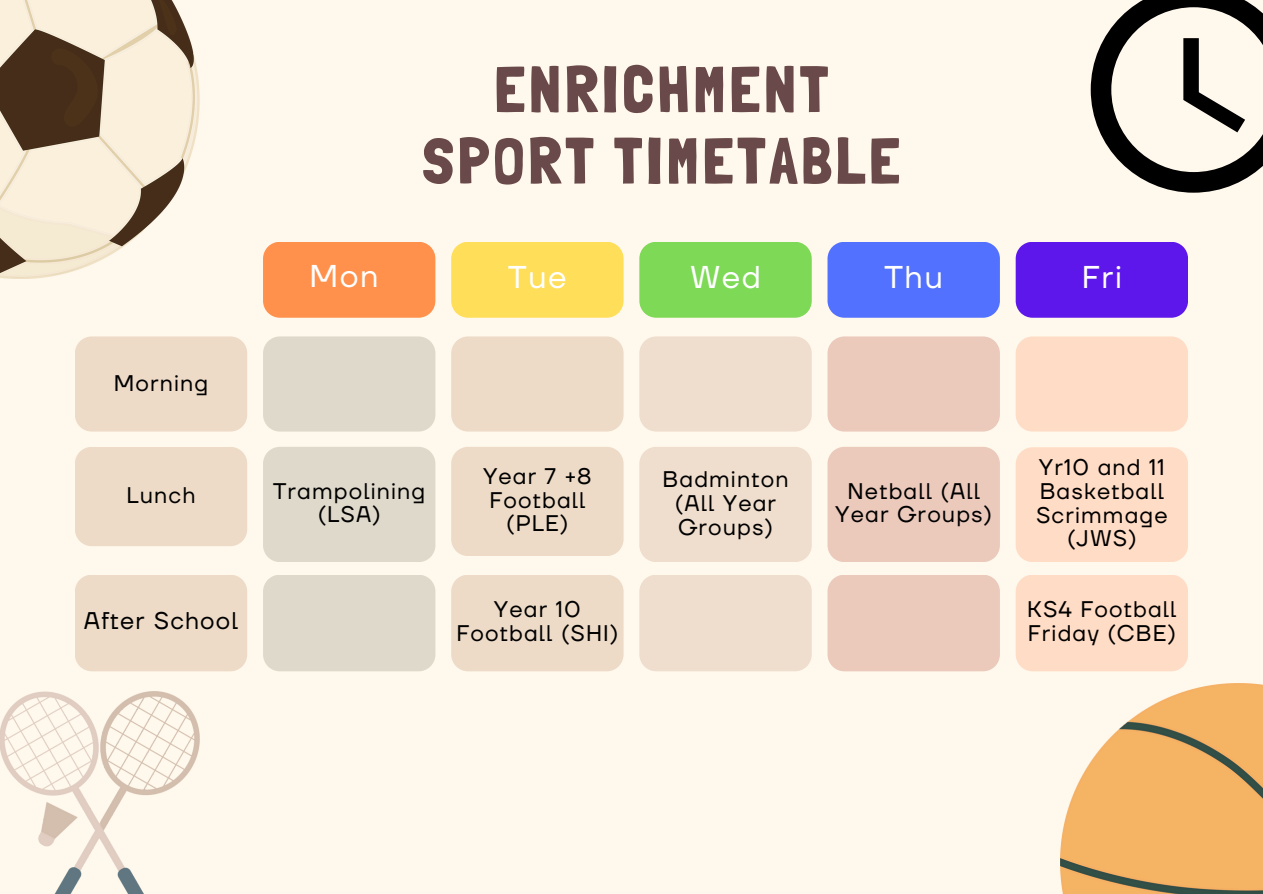
<style>
.page{position:relative;width:1263px;height:894px;background:#fff}
.page>*{position:absolute;margin:0;border:0;box-sizing:border-box;transform-origin:0 0}
.t1{font:65.25px/71.4px "Londrina Solid";letter-spacing:.05em;color:#694949;text-align:center}
.t2{font:31.35px "TT Firs Neue";letter-spacing:.05em;color:#fff}
.t3{font:24px "TT Firs Neue";letter-spacing:.05em;color:#000}
.t4{font:22.5px/23.7px "TT Firs Neue";letter-spacing:.05em;color:#000;text-align:center}
</style>
<div class="page">
<div style="left:0;top:0;width:1263px;height:893px;background:#fff9ed"></div>
<img style="left:0;top:0;width:200px;height:279px">
<svg style="left:1091px;top:0;width:172px;height:193px"></svg>
<img style="left:1060px;top:683px;width:203px;height:210px">
<div style="left:263px;top:242px;width:172px;height:75px;background:#ff914d"></div>
<div style="left:451px;top:242px;width:172px;height:75px;background:#ffde59"></div>
<div style="left:639px;top:242px;width:173px;height:75px;background:#7ed957"></div>
<div style="left:827px;top:242px;width:173px;height:75px;background:#5271ff"></div>
<div style="left:1016px;top:242px;width:172px;height:75px;background:#5e17eb"></div>
<div style="left:75px;top:336px;width:172px;height:95px;background:#eddbc7"></div>
<div style="left:75px;top:447px;width:172px;height:99px;background:#eddbc7"></div>
<div style="left:75px;top:575px;width:172px;height:96px;background:#eddbc7"></div>
<div style="left:263px;top:336px;width:172px;height:95px;background:#dfd9cb"></div>
<div style="left:263px;top:447px;width:172px;height:115px;background:#dfd9cb"></div>
<div style="left:263px;top:575px;width:172px;height:96px;background:#dfd9cb"></div>
<div style="left:451px;top:336px;width:172px;height:95px;background:#eddbc7"></div>
<div style="left:451px;top:447px;width:172px;height:109px;background:#eddbc7"></div>
<div style="left:451px;top:575px;width:173px;height:96px;background:#eddbc7"></div>
<div style="left:639px;top:336px;width:173px;height:95px;background:#efddcd"></div>
<div style="left:639px;top:447px;width:173px;height:115px;background:#efddcd"></div>
<div style="left:639px;top:575px;width:173px;height:96px;background:#efddcd"></div>
<div style="left:827px;top:336px;width:173px;height:95px;background:#ebc9bb"></div>
<div style="left:827px;top:447px;width:173px;height:115px;background:#ebc9bb"></div>
<div style="left:827px;top:575px;width:173px;height:96px;background:#ebc9bb"></div>
<div style="left:1016px;top:336px;width:172px;height:95px;background:#ffdcc5"></div>
<div style="left:1016px;top:447px;width:172px;height:115px;background:#ffdcc5"></div>
<div style="left:1016px;top:575px;width:172px;height:96px;background:#ffdcc5"></div>
<img style="left:0;top:691px;width:199px;height:202px">
<p class="t4" style="left:114px;top:371px;width:96px">Morning</p>
<h2 class="t4" style="left:127px;top:484px;width:70px">Lunch</h2>
<h2 class="t3" style="left:84px;top:605px;width:156px">After School</h2>
<p class="t1" style="left:422px;top:53px;width:479px">ENRICHMENT<br>SPORT TIMETABLE</p>
<p class="t2" style="left:309px;top:257px;width:71px">Mon</p>
<p class="t2" style="left:508px;top:258px;width:60px">Tue</p>
<p class="t2" style="left:690px;top:258px;width:73px">Wed</p>
<p class="t2" style="left:884px;top:258px;width:60px">Thu</p>
<p class="t2" style="left:1082px;top:258px;width:42px">Fri</p>
<h2 class="t4" style="left:273px;top:479px;width:154px">Trampolining (LSA)</h2>
<h2 class="t4" style="left:483px;top:465px;width:110px">Year 7 +8<br>Football (PLE)</h2>
<h2 class="t4" style="left:456px;top:598px;width:163px">Year 10<br>Football (SHI)</h2>
<p class="t4" style="left:663px;top:468px;width:127px">Badminton (All Year<br>Groups)</p>
<p class="t4" style="left:835px;top:479px;width:158px">Netball (All<br>Year Groups)</p>
<p class="t4" style="left:1036px;top:456px;width:133px">Yr10 and 11<br>Basketball<br>Scrimmage (JWS)</p>
<p class="t4" style="left:1027px;top:598px;width:151px;text-align:left">KS4 Football<br>Friday (CBE)</p>
</div>
